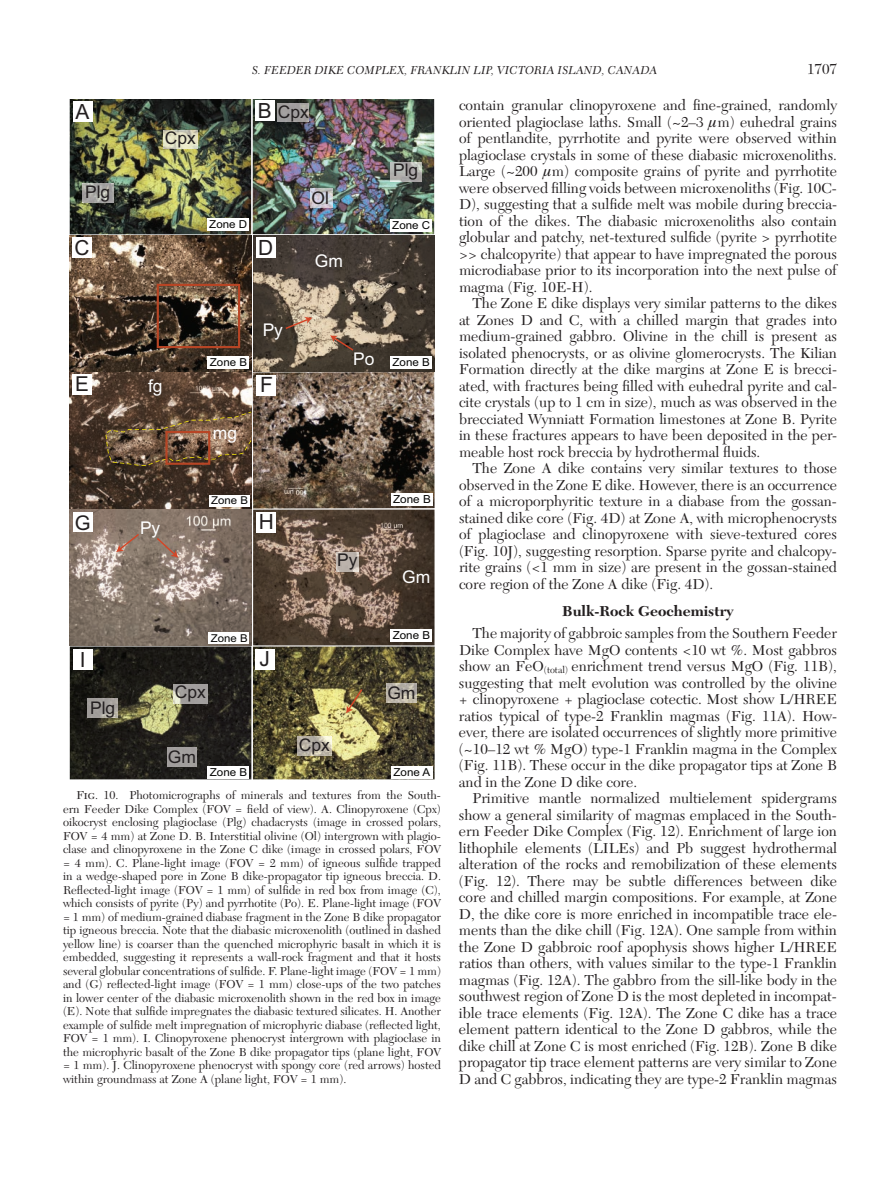
<style>
.page{position:relative;width:891px;height:1188px;background:#fff}
.page>*{position:absolute;margin:0;border:0;box-sizing:border-box;transform-origin:0 0}
.t1{font:21.15px "Arial";color:#231f20}
.t2{font:21px "Arial";color:#231f20}
.t3{font:20.85px "Arial";color:#231f20}
.t4{font:20.55px "Arial";color:#231f20}
.t5{font:20.25px "Arial";color:#231f20}
.t6{font:17.55px "Arial";color:#fff}
.t7{font:17.55px "Arial";color:#231f20}
.t8{font:17.4px "Arial";color:#231f20}
.t9{font:15px/16.5px "New Caledonia LT Std";color:#231f20;text-align:justify}
.t10{font:700 15px "New Caledonia LT Std";color:#231f20}
.t11{font:12px/13.5px "New Caledonia LT Std";color:#231f20;text-align:justify}
.t12{font:italic 12px "New Caledonia LT Std";color:#231f20}
.t13{font:11.1px "Arial";color:#050504;scale:1.05 1}
.t14{font:11.1px "Arial";color:#050504;scale:1.06 1}
.t15{font:10.95px "Arial";color:#050504;scale:1.06 1}
.t16{font:10.8px "Arial";color:#050504;scale:1.06 1}
</style>
<div class="page">
<img style="left:70px;top:99px;width:181px;height:680px">
<div style="left:73px;top:102px;width:20px;height:20px;background:#fff"></div>
<img style="left:83px;top:184px;width:30px;height:19px">
<img style="left:164px;top:130px;width:33px;height:19px">
<div style="left:207px;top:219px;width:41px;height:12px;background:#fff"></div>
<img style="left:253px;top:99px;width:182px;height:546px">
<div style="left:255px;top:100px;width:20px;height:21px;background:#fff"></div>
<img style="left:391px;top:162px;width:30px;height:19px">
<img style="left:310px;top:189px;width:22px;height:19px">
<div style="left:390px;top:220px;width:41px;height:12px;background:#fff"></div>
<img style="left:278px;top:103px;width:31px;height:18px">
<div style="left:72px;top:238px;width:20px;height:20px;background:#fff"></div>
<div style="left:208px;top:357px;width:41px;height:12px;background:#fff"></div>
<div style="left:256px;top:238px;width:20px;height:20px;background:#fff"></div>
<svg style="left:330px;top:335px;width:23px;height:16px"></svg>
<svg style="left:286px;top:317px;width:26px;height:12px"></svg>
<div style="left:390px;top:356px;width:42px;height:13px;background:#fff"></div>
<div style="left:72px;top:375px;width:20px;height:20px;background:#fff"></div>
<div style="left:209px;top:495px;width:41px;height:12px;background:#fff"></div>
<div style="left:256px;top:375px;width:20px;height:20px;background:#fff"></div>
<div style="left:391px;top:494px;width:42px;height:12px;background:#fff"></div>
<div style="left:256px;top:512px;width:19px;height:21px;background:#fff"></div>
<div style="left:390px;top:629px;width:42px;height:13px;background:#fff"></div>
<div style="left:73px;top:512px;width:19px;height:20px;background:#fff"></div>
<div style="left:209px;top:632px;width:40px;height:12px;background:#fff"></div>
<img style="left:337px;top:552px;width:22px;height:19px">
<svg style="left:157px;top:538px;width:21px;height:20px"></svg>
<svg style="left:157px;top:284px;width:83px;height:64px;background:#5a4333"></svg>
<div style="left:73px;top:649px;width:20px;height:21px;background:#fff"></div>
<img style="left:88px;top:699px;width:30px;height:19px">
<img style="left:174px;top:684px;width:33px;height:19px">
<img style="left:167px;top:748px;width:30px;height:18px">
<div style="left:207px;top:766px;width:42px;height:12px;background:#fff"></div>
<img style="left:253px;top:647px;width:182px;height:132px">
<div style="left:255px;top:649px;width:20px;height:20px;background:#fff"></div>
<img style="left:298px;top:737px;width:33px;height:18px">
<img style="left:387px;top:683px;width:29px;height:19px">
<div style="left:391px;top:766px;width:42px;height:12px;background:#fff"></div>
<svg style="left:346px;top:689px;width:16px;height:24px"></svg>
<img style="left:106px;top:412px;width:145px;height:54px">
<svg style="left:116px;top:534px;width:23px;height:18px"></svg>
<p class="t12" style="left:252px;top:63px;width:407px">S. FEEDER DIKE COMPLEX, FRANKLIN LIP, VICTORIA ISLAND, CANADA</p>
<p class="t9" style="left:807px;top:61px;width:31px">1707</p>
<p class="t9" style="left:459px;top:97px;width:380px">contain granular clinopyroxene and fine-grained, randomly oriented plagioclase laths. Small (~2–3 m) euhedral grains of pentlandite, pyrrhotite and pyrite were observed within plagioclase crystals in some of these diabasic microxenoliths.<br>Large (~200 m) composite grains of pyrite and pyrrhotite were observed filling voids between microxenoliths (Fig. 10C-D), suggesting that a sulfide melt was mobile during breccia&shy;tion of the dikes. The diabasic microxenoliths also contain globular and patchy, net-textured sulfide (pyrite &gt; pyrrhotite &gt;&gt; chalcopyrite) that appear to have impregnated the porous microdiabase prior to its incorporation into the next pulse of magma (Fig. 10E-H).</p>
<p class="t9" style="left:459px;top:295px;width:380px;text-indent:14px">The Zone E dike displays very similar patterns to the dikes at Zones D and C, with a chilled margin that grades into medium-grained gabbro. Olivine in the chill is present as isolated phenocrysts, or as olivine glomerocrysts. The Kilian Formation directly at the dike margins at Zone E is brecci&shy;ated, with fractures being filled with euhedral pyrite and cal&shy;cite crystals (up to 1 cm in size), much as was observed in the brecciated Wynniatt Formation limestones at Zone B. Pyrite in these fractures appears to have been deposited in the per&shy;meable host rock breccia by hydrothermal fluids.</p>
<p class="t9" style="left:459px;top:460px;width:380px;text-indent:14px">The Zone A dike contains very similar textures to those observed in the Zone E dike. However, there is an occurrence of a microporphyritic texture in a diabase from the gossan&shy;stained dike core (Fig. 4D) at Zone A, with microphenocrysts of plagioclase and clinopyroxene with sieve-textured cores (Fig. 10J), suggesting resorption. Sparse pyrite and chalcopy&shy;rite grains (&lt;1 mm in size) are present in the gossan-stained core region of the Zone A dike (Fig. 4D).</p>
<p class="t10" style="left:562px;top:602px;width:173px">Bulk-Rock Geochemistry</p>
<p class="t9" style="left:459px;top:625px;width:380px;text-indent:14px">The majority of gabbroic samples from the Southern Feeder Dike Complex have MgO contents &lt;10 wt %. Most gabbros show an FeO<sub>(total)</sub> enrichment trend versus MgO (Fig. 11B), suggesting that melt evolution was controlled by the olivine + clinopyroxene + plagioclase cotectic. Most show L/HREE ratios typical of type-2 Franklin magmas (Fig. 11A). How&shy;ever, there are isolated occurrences of slightly more primitive (~10–12 wt % MgO) type-1 Franklin magma in the Complex (Fig. 11B). These occur in the dike propagator tips at Zone B and in the Zone D dike core.</p>
<p class="t9" style="left:459px;top:790px;width:380px;text-indent:14px">Primitive mantle normalized multielement spidergrams show a general similarity of magmas emplaced in the South&shy;ern Feeder Dike Complex (Fig. 12). Enrichment of large ion lithophile elements (LILEs) and Pb suggest hydrothermal alteration of the rocks and remobilization of these elements (Fig. 12). There may be subtle differences between dike core and chilled margin compositions. For example, at Zone D, the dike core is more enriched in incompatible trace ele&shy;ments than the dike chill (Fig. 12A). One sample from within the Zone D gabbroic roof apophysis shows higher L/HREE ratios than others, with values similar to the type-1 Franklin magmas (Fig. 12A). The gabbro from the sill-like body in the southwest region of Zone D is the most depleted in incompat&shy;ible trace elements (Fig. 12A). The Zone C dike has a trace element pattern identical to the Zone D gabbros, while the dike chill at Zone C is most enriched (Fig. 12B). Zone B dike propagator tip trace element patterns are very similar to Zone D and C gabbros, indicating they are type-2 Franklin magmas</p>
<h3 class="t3" style="left:258px;top:97px;width:15px">B</h3>
<h3 class="t3" style="left:75px;top:98px;width:15px">A</h3>
<p class="t8" style="left:278px;top:100px;width:32px">Cpx</p>
<p class="t8" style="left:165px;top:127px;width:32px">Cpx</p>
<p class="t8" style="left:393px;top:159px;width:27px">Plg</p>
<p class="t8" style="left:85px;top:181px;width:27px">Plg</p>
<p class="t8" style="left:312px;top:187px;width:19px">Ol</p>
<p class="t15" style="left:209px;top:217px;width:37px">Zone D</p>
<p class="t15" style="left:392px;top:218px;width:37px">Zone C</p>
<h3 class="t3" style="left:74px;top:234px;width:17px">C</h3>
<h2 class="t2" style="left:258px;top:234px;width:17px">D</h2>
<p class="t6" style="left:315px;top:250px;width:30px">Gm</p>
<p class="t6" style="left:263px;top:318px;width:22px">Py</p>
<p class="t6" style="left:353px;top:347px;width:23px">Po</p>
<p class="t13" style="left:392px;top:355px;width:37px">Zone B</p>
<p class="t15" style="left:210px;top:355px;width:37px">Zone B</p>
<h3 class="t4" style="left:75px;top:371px;width:15px">E</h3>
<h1 class="t1" style="left:260px;top:371px;width:14px">F</h1>
<p class="t6" style="left:148px;top:374px;width:16px">fg</p>
<p class="t6" style="left:213px;top:421px;width:26px">mg</p>
<p class="t14" style="left:393px;top:492px;width:37px">Zone B</p>
<p class="t16" style="left:211px;top:493px;width:36px">Zone B</p>
<h2 class="t2" style="left:259px;top:508px;width:17px">H</h2>
<h3 class="t5" style="left:75px;top:509px;width:17px">G</h3>
<p class="t6" style="left:140px;top:517px;width:22px">Py</p>
<p class="t7" style="left:337px;top:549px;width:22px">Py</p>
<p class="t6" style="left:402px;top:566px;width:30px">Gm</p>
<p class="t13" style="left:393px;top:628px;width:37px">Zone B</p>
<p class="t16" style="left:211px;top:631px;width:36px">Zone B</p>
<h3 class="t3" style="left:259px;top:645px;width:12px">J</h3>
<h3 class="t3" style="left:80px;top:646px;width:7px">I</h3>
<p class="t8" style="left:175px;top:681px;width:33px">Cpx</p>
<p class="t8" style="left:387px;top:681px;width:30px">Gm</p>
<p class="t8" style="left:90px;top:696px;width:27px">Plg</p>
<p class="t8" style="left:299px;top:733px;width:33px">Cpx</p>
<p class="t8" style="left:168px;top:745px;width:30px">Gm</p>
<p class="t15" style="left:393px;top:765px;width:36px">Zone A</p>
<p class="t15" style="left:210px;top:765px;width:37px">Zone B</p>
<p class="t11" style="left:63px;top:789px;width:380px;text-indent:14px">Fig. 10. Photomicrographs of minerals and textures from the South&shy;ern Feeder Dike Complex (FOV = field of view). A. Clinopyroxene (Cpx) oikocryst enclosing plagioclase (Plg) chadacrysts (image in crossed polars, FOV = 4 mm) at Zone D. B. Interstitial olivine (Ol) intergrown with plagio&shy;clase and clinopyroxene in the Zone C dike (image in crossed polars, FOV = 4 mm). C. Plane-light image (FOV = 2 mm) of igneous sulfide trapped in a wedge-shaped pore in Zone B dike-propagator tip igneous breccia. D.<br>Reflected-light image (FOV = 1 mm) of sulfide in red box from image (C), which consists of pyrite (Py) and pyrrhotite (Po). E. Plane-light image (FOV = 1 mm) of medium-grained diabase fragment in the Zone B dike propagator tip igneous breccia. Note that the diabasic microxenolith (outlined in dashed yellow line) is coarser than the quenched microphyric basalt in which it is embedded, suggesting it represents a wall-rock fragment and that it hosts several globular concentrations of sulfide. F. Plane-light image (FOV = 1 mm) and (G) reflected-light image (FOV = 1 mm) close-ups of the two patches in lower center of the diabasic microxenolith shown in the red box in image (E). Note that sulfide impregnates the diabasic textured silicates. H. Another example of sulfide melt impregnation of microphyric diabase (reflected light, FOV = 1 mm). I. Clinopyroxene phenocryst intergrown with plagioclase in the microphyric basalt of the Zone B dike propagator tips (plane light, FOV = 1 mm). J. Clinopyroxene phenocryst with spongy core (red arrows) hosted within groundmass at Zone A (plane light, FOV = 1 mm).</p>
</div>
